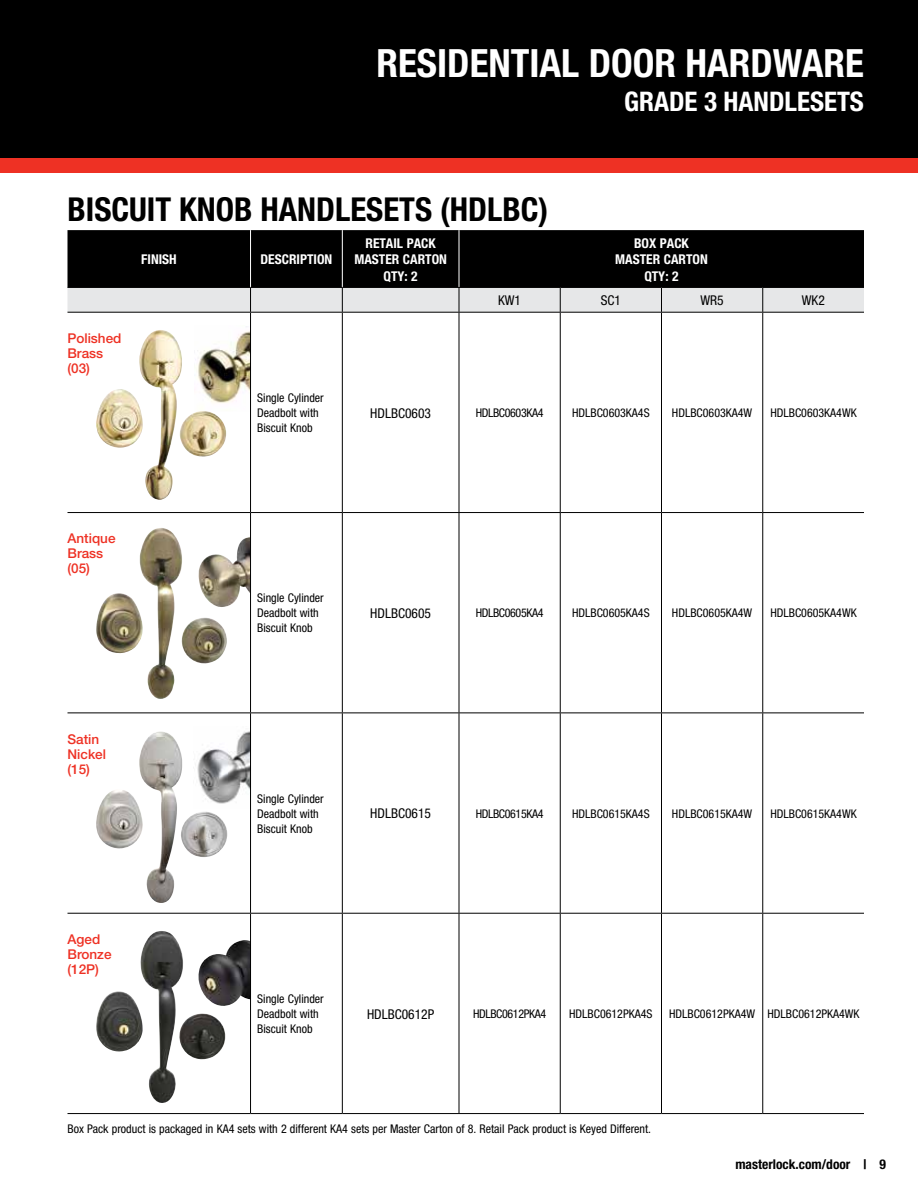
<style>
.page{position:relative;width:918px;height:1188px;background:#fff}
.page>*{position:absolute;margin:0;border:0;box-sizing:border-box;transform-origin:0 0}
.t1{font:700 condensed 39px "Helvetica Neue LT";color:#fff}
.t2{font:700 condensed 33px "Helvetica Neue LT";color:#000}
.t3{font:700 condensed 27px "Helvetica Neue LT";color:#fff}
.t4{font:700 condensed 13.5px/16.5px "Helvetica Neue LT";color:#fff;text-align:center}
.t5{font:500 13.5px/15px "Helvetica Neue LT";color:#ee3124}
.t6{font:condensed 13.5px "Helvetica Neue LT";color:#000}
.t7{font:700 condensed 13.5px "Helvetica Neue LT";color:#000}
.t8{font:condensed 12px/15px "Helvetica Neue LT";color:#000}
.t9{font:condensed 12px "Helvetica Neue LT";letter-spacing:-.03em;color:#000}
</style>
<div class="page">
<div style="left:0;top:0;width:918px;height:158px;background:#000"></div>
<div style="left:0;top:158px;width:918px;height:14px;background:#ee3124"></div>
<img style="left:197px;top:731px;width:53px;height:73px">
<img style="left:198px;top:537px;width:52px;height:70px">
<img style="left:198px;top:940px;width:52px;height:66px">
<img style="left:139px;top:731px;width:43px;height:172px">
<img style="left:140px;top:931px;width:43px;height:172px">
<img style="left:139px;top:528px;width:43px;height:171px">
<img style="left:96px;top:991px;width:47px;height:62px">
<img style="left:96px;top:593px;width:48px;height:61px">
<img style="left:181px;top:618px;width:46px;height:47px">
<img style="left:96px;top:789px;width:48px;height:59px">
<img style="left:181px;top:811px;width:46px;height:46px">
<img style="left:177px;top:1014px;width:49px;height:49px">
<img style="left:195px;top:326px;width:55px;height:77px">
<img style="left:139px;top:330px;width:43px;height:170px">
<img style="left:96px;top:389px;width:48px;height:59px">
<img style="left:180px;top:411px;width:46px;height:46px">
<div style="left:68px;top:230px;width:796px;height:57px;background:#000"></div>
<hr style="left:250px;top:230px;width:1px;height:57px;background:#fff">
<hr style="left:342px;top:230px;width:1px;height:57px;background:#fff">
<hr style="left:459px;top:230px;width:1px;height:57px;background:#fff">
<hr style="left:250px;top:313px;width:1px;height:199px;background:#000">
<hr style="left:342px;top:313px;width:1px;height:199px;background:#000">
<hr style="left:459px;top:313px;width:1px;height:199px;background:#000">
<hr style="left:560px;top:313px;width:1px;height:199px;background:#000">
<hr style="left:661px;top:313px;width:1px;height:199px;background:#000">
<hr style="left:68px;top:512px;width:183px;height:1px;background:#000">
<hr style="left:251px;top:512px;width:91px;height:1px;background:#000">
<hr style="left:250px;top:513px;width:1px;height:200px;background:#000">
<hr style="left:342px;top:512px;width:117px;height:1px;background:#000">
<hr style="left:342px;top:513px;width:1px;height:200px;background:#000">
<hr style="left:459px;top:512px;width:101px;height:1px;background:#000">
<hr style="left:459px;top:513px;width:1px;height:200px;background:#000">
<hr style="left:560px;top:512px;width:102px;height:1px;background:#000">
<hr style="left:560px;top:513px;width:1px;height:200px;background:#000">
<hr style="left:662px;top:512px;width:101px;height:1px;background:#000">
<hr style="left:661px;top:513px;width:1px;height:200px;background:#000">
<hr style="left:68px;top:713px;width:183px;height:1px;background:#000">
<hr style="left:251px;top:713px;width:91px;height:1px;background:#000">
<hr style="left:250px;top:713px;width:1px;height:200px;background:#000">
<hr style="left:342px;top:713px;width:117px;height:1px;background:#000">
<hr style="left:342px;top:713px;width:1px;height:200px;background:#000">
<hr style="left:459px;top:713px;width:101px;height:1px;background:#000">
<hr style="left:459px;top:713px;width:1px;height:200px;background:#000">
<hr style="left:560px;top:713px;width:102px;height:1px;background:#000">
<hr style="left:560px;top:713px;width:1px;height:200px;background:#000">
<hr style="left:662px;top:713px;width:101px;height:1px;background:#000">
<hr style="left:661px;top:713px;width:1px;height:200px;background:#000">
<hr style="left:68px;top:913px;width:183px;height:1px;background:#000">
<hr style="left:251px;top:913px;width:91px;height:1px;background:#000">
<hr style="left:250px;top:914px;width:1px;height:199px;background:#000">
<hr style="left:342px;top:913px;width:117px;height:1px;background:#000">
<hr style="left:342px;top:914px;width:1px;height:199px;background:#000">
<hr style="left:459px;top:913px;width:101px;height:1px;background:#000">
<hr style="left:459px;top:914px;width:1px;height:199px;background:#000">
<hr style="left:560px;top:913px;width:102px;height:1px;background:#000">
<hr style="left:560px;top:914px;width:1px;height:199px;background:#000">
<hr style="left:662px;top:913px;width:101px;height:1px;background:#000">
<hr style="left:661px;top:914px;width:1px;height:199px;background:#000">
<hr style="left:68px;top:1113px;width:183px;height:1px;background:#000">
<hr style="left:251px;top:1113px;width:91px;height:1px;background:#000">
<hr style="left:342px;top:1113px;width:117px;height:1px;background:#000">
<hr style="left:459px;top:1113px;width:101px;height:1px;background:#000">
<hr style="left:560px;top:1113px;width:102px;height:1px;background:#000">
<hr style="left:662px;top:1113px;width:101px;height:1px;background:#000">
<hr style="left:762px;top:313px;width:1px;height:199px;background:#000">
<hr style="left:763px;top:512px;width:101px;height:1px;background:#000">
<hr style="left:762px;top:513px;width:1px;height:200px;background:#000">
<hr style="left:763px;top:713px;width:101px;height:1px;background:#000">
<hr style="left:762px;top:713px;width:1px;height:200px;background:#000">
<hr style="left:763px;top:913px;width:101px;height:1px;background:#000">
<hr style="left:762px;top:914px;width:1px;height:199px;background:#000">
<hr style="left:763px;top:1113px;width:101px;height:1px;background:#000">
<hr style="left:68px;top:312px;width:183px;height:1px;background:#000">
<hr style="left:251px;top:312px;width:91px;height:1px;background:#000">
<hr style="left:342px;top:312px;width:117px;height:1px;background:#000">
<hr style="left:459px;top:312px;width:101px;height:1px;background:#000">
<hr style="left:560px;top:312px;width:102px;height:1px;background:#000">
<hr style="left:662px;top:312px;width:101px;height:1px;background:#000">
<svg style="left:68px;top:287px;width:796px;height:25px"></svg>
<hr style="left:763px;top:312px;width:101px;height:1px;background:#000">
<h1 class="t1" style="left:377px;top:39px;width:489px">RESIDENTIAL DOOR HARDWARE</h1>
<h3 class="t3" style="left:624px;top:85px;width:241px">GRADE 3 HANDLESETS</h3>
<h2 class="t2" style="left:68px;top:189px;width:482px">BISCUIT KNOB HANDLESETS (HDLBC)</h2>
<p class="t4" style="left:141px;top:251px;width:37px">FINISH</p>
<p class="t4" style="left:261px;top:251px;width:73px">DESCRIPTION</p>
<p class="t5" style="left:67px;top:331px;width:56px">Polished<br>Brass (03)</p>
<p class="t8" style="left:257px;top:390px;width:68px">Single Cylinder<br>Deadbolt with<br>Biscuit Knob</p>
<p class="t4" style="left:354px;top:234px;width:94px">RETAIL PACK<br>MASTER CARTON<br>QTY: 2</p>
<p class="t4" style="left:615px;top:234px;width:94px">BOX PACK<br>MASTER CARTON<br>QTY: 2</p>
<p class="t6" style="left:498px;top:293px;width:24px">KW1</p>
<p class="t6" style="left:601px;top:293px;width:22px">SC1</p>
<p class="t6" style="left:700px;top:293px;width:25px">WR5</p>
<p class="t6" style="left:802px;top:293px;width:24px">WK2</p>
<p class="t6" style="left:370px;top:405px;width:62px">HDLBC0603</p>
<p class="t9" style="left:476px;top:406px;width:69px">HDLBC0603KA4</p>
<p class="t8" style="left:572px;top:405px;width:79px">HDLBC0603KA4S</p>
<p class="t8" style="left:672px;top:405px;width:82px">HDLBC0603KA4W</p>
<p class="t8" style="left:770px;top:405px;width:88px">HDLBC0603KA4WK</p>
<p class="t5" style="left:68px;top:531px;width:50px">Antique<br>Brass (05)</p>
<p class="t5" style="left:68px;top:731px;width:40px">Satin<br>Nickel (15)</p>
<p class="t8" style="left:257px;top:591px;width:68px">Single Cylinder<br>Deadbolt with<br>Biscuit Knob</p>
<p class="t6" style="left:370px;top:605px;width:62px">HDLBC0605</p>
<p class="t9" style="left:476px;top:606px;width:69px">HDLBC0605KA4</p>
<p class="t8" style="left:572px;top:606px;width:79px">HDLBC0605KA4S</p>
<p class="t8" style="left:672px;top:606px;width:82px">HDLBC0605KA4W</p>
<p class="t8" style="left:770px;top:606px;width:88px">HDLBC0605KA4WK</p>
<p class="t8" style="left:257px;top:791px;width:68px">Single Cylinder<br>Deadbolt with<br>Biscuit Knob</p>
<p class="t6" style="left:370px;top:806px;width:62px">HDLBC0615</p>
<p class="t9" style="left:476px;top:807px;width:69px">HDLBC0615KA4</p>
<p class="t8" style="left:572px;top:806px;width:79px">HDLBC0615KA4S</p>
<p class="t8" style="left:672px;top:806px;width:82px">HDLBC0615KA4W</p>
<p class="t8" style="left:770px;top:806px;width:88px">HDLBC0615KA4WK</p>
<p class="t5" style="left:68px;top:932px;width:46px">Aged<br>Bronze (12P)</p>
<p class="t8" style="left:257px;top:991px;width:68px">Single Cylinder<br>Deadbolt with<br>Biscuit Knob</p>
<p class="t6" style="left:367px;top:1006px;width:69px">HDLBC0612P</p>
<p class="t9" style="left:473px;top:1007px;width:75px">HDLBC0612PKA4</p>
<p class="t8" style="left:569px;top:1006px;width:85px">HDLBC0612PKA4S</p>
<p class="t8" style="left:669px;top:1006px;width:192px">HDLBC0612PKA4W HDLBC0612PKA4WK</p>
<p class="t8" style="left:68px;top:1121px;width:585px">Box Pack product is packaged in KA4 sets with 2 different KA4 sets per Master Carton of 8. Retail Pack product is Keyed Different.</p>
<p class="t7" style="left:735px;top:1156px;width:152px">masterlock.com/door | 9</p>
</div>
